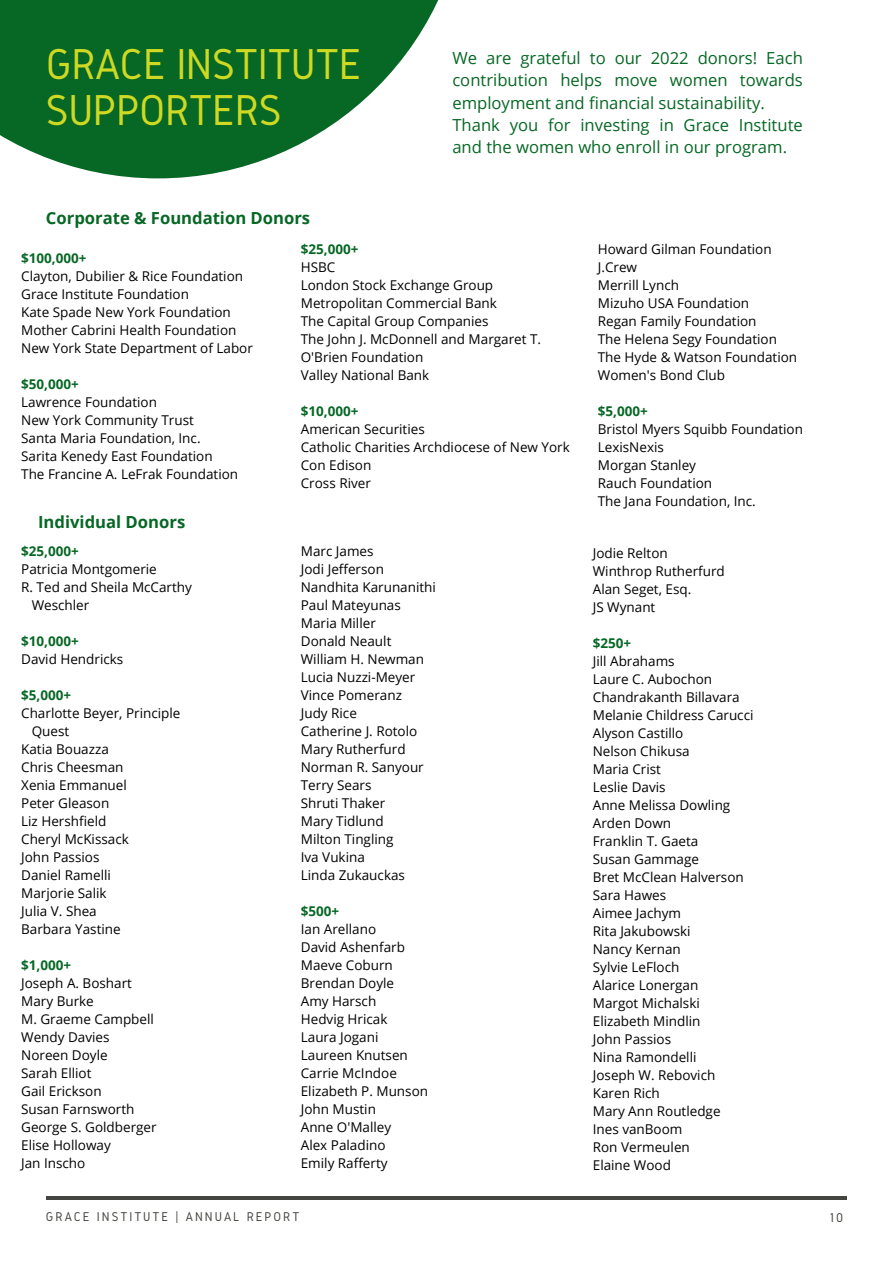
<style>
.page{position:relative;width:893px;height:1264px;background:#fff}
.page>*{position:absolute;margin:0;border:0;box-sizing:border-box;transform-origin:0 0}
.t1{font:45px/46px "Gidole";letter-spacing:-.01em;color:#cdd922}
.t2{font:16.65px/22.5px "Open Sans";color:#076725;text-align:justify}
.t3{font:700 16.65px "Open Sans";color:#076725}
.t4{font:13.5px/18px "Open Sans";color:#000}
.t5{font:700 13.5px "Open Sans";color:#076725}
.t6{font:13.2px "Gidole";letter-spacing:.15em;color:#444440}
</style>
<div class="page">
<hr style="left:46px;top:1196px;width:800px;height:3px;background:#444440">
<svg style="left:0;top:0;width:439px;height:178px;fill:#076725"></svg>
<p class="t1" style="left:46px;top:40px;width:317px">GRACE INSTITUTE<br>SUPPORTERS</p>
<p class="t2" style="left:452px;top:46px;width:352px">We are grateful to our 2022 donors! Each contribution helps move women towards employment and financial sustainability.</p>
<p class="t2" style="left:452px;top:113px;width:352px">Thank you for investing in Grace Institute and the women who enroll in our program.</p>
<p class="t3" style="left:46px;top:206px;width:266px">Corporate &amp; Foundation Donors</p>
<p class="t5" style="left:21px;top:248px;width:67px">$100,000+</p>
<p class="t4" style="left:21px;top:266px;width:223px">Clayton, Dubilier &amp; Rice Foundation</p>
<p class="t4" style="left:21px;top:284px;width:169px">Grace Institute Foundation</p>
<p class="t4" style="left:21px;top:302px;width:211px">Kate Spade New York Foundation</p>
<p class="t4" style="left:21px;top:320px;width:217px">Mother Cabrini Health Foundation</p>
<p class="t4" style="left:21px;top:338px;width:233px">New York State Department of Labor</p>
<p class="t5" style="left:21px;top:374px;width:59px">$50,000+</p>
<p class="t4" style="left:21px;top:392px;width:137px">Lawrence Foundation</p>
<p class="t4" style="left:21px;top:410px;width:174px">New York Community Trust</p>
<p class="t4" style="left:21px;top:428px;width:181px">Santa Maria Foundation, Inc.</p>
<p class="t4" style="left:21px;top:446px;width:193px">Sarita Kenedy East Foundation</p>
<p class="t4" style="left:21px;top:464px;width:218px">The Francine A. LeFrak Foundation</p>
<p class="t3" style="left:38px;top:510px;width:149px">Individual Donors</p>
<p class="t5" style="left:21px;top:541px;width:59px">$25,000+</p>
<p class="t4" style="left:21px;top:559px;width:137px">Patricia Montgomerie</p>
<p class="t4" style="left:21px;top:577px;width:172px">R. Ted and Sheila McCarthy</p>
<p class="t4" style="left:32px;top:595px;width:59px">Weschler</p>
<p class="t5" style="left:21px;top:631px;width:59px">$10,000+</p>
<p class="t4" style="left:21px;top:649px;width:104px">David Hendricks</p>
<p class="t5" style="left:21px;top:685px;width:52px">$5,000+</p>
<p class="t4" style="left:21px;top:703px;width:161px">Charlotte Beyer, Principle</p>
<p class="t4" style="left:32px;top:721px;width:39px">Quest</p>
<p class="t4" style="left:21px;top:739px;width:89px">Katia Bouazza</p>
<p class="t4" style="left:21px;top:757px;width:104px">Chris Cheesman</p>
<p class="t4" style="left:21px;top:775px;width:107px">Xenia Emmanuel</p>
<p class="t4" style="left:21px;top:793px;width:90px">Peter Gleason</p>
<p class="t4" style="left:21px;top:811px;width:87px">Liz Hershfield</p>
<p class="t4" style="left:21px;top:829px;width:109px">Cheryl McKissack</p>
<p class="t4" style="left:21px;top:847px;width:80px">John Passios</p>
<p class="t4" style="left:21px;top:865px;width:91px">Daniel Ramelli</p>
<p class="t4" style="left:21px;top:883px;width:87px">Marjorie Salik</p>
<p class="t4" style="left:21px;top:901px;width:77px">Julia V. Shea</p>
<p class="t4" style="left:21px;top:919px;width:101px">Barbara Yastine</p>
<p class="t5" style="left:21px;top:955px;width:52px">$1,000+</p>
<p class="t4" style="left:21px;top:973px;width:112px">Joseph A. Boshart</p>
<p class="t4" style="left:21px;top:991px;width:74px">Mary Burke</p>
<p class="t4" style="left:21px;top:1009px;width:134px">M. Graeme Campbell</p>
<p class="t4" style="left:21px;top:1027px;width:90px">Wendy Davies</p>
<p class="t4" style="left:21px;top:1045px;width:88px">Noreen Doyle</p>
<p class="t4" style="left:21px;top:1063px;width:72px">Sarah Elliot</p>
<p class="t4" style="left:21px;top:1081px;width:82px">Gail Erickson</p>
<p class="t4" style="left:21px;top:1099px;width:115px">Susan Farnsworth</p>
<p class="t4" style="left:21px;top:1117px;width:137px">George S. Goldberger</p>
<p class="t4" style="left:21px;top:1135px;width:91px">Elise Holloway</p>
<p class="t4" style="left:21px;top:1153px;width:66px">Jan Inscho</p>
<p class="t5" style="left:301px;top:239px;width:59px">$25,000+</p>
<p class="t4" style="left:301px;top:257px;width:36px">HSBC</p>
<p class="t4" style="left:301px;top:275px;width:194px">London Stock Exchange Group</p>
<p class="t4" style="left:301px;top:293px;width:197px">Metropolitan Commercial Bank</p>
<p class="t4" style="left:301px;top:311px;width:189px">The Capital Group Companies</p>
<p class="t4" style="left:301px;top:329px;width:242px">The John J. McDonnell and Margaret T.<br>O'Brien Foundation</p>
<p class="t4" style="left:301px;top:365px;width:130px">Valley National Bank</p>
<p class="t5" style="left:301px;top:401px;width:59px">$10,000+</p>
<p class="t4" style="left:301px;top:419px;width:125px">American Securities</p>
<p class="t4" style="left:301px;top:437px;width:270px">Catholic Charities Archdiocese of New York</p>
<p class="t4" style="left:301px;top:455px;width:72px">Con Edison</p>
<p class="t4" style="left:301px;top:473px;width:72px">Cross River</p>
<p class="t4" style="left:301px;top:541px;width:74px">Marc James</p>
<p class="t4" style="left:301px;top:559px;width:85px">Jodi Jefferson</p>
<p class="t4" style="left:301px;top:577px;width:137px">Nandhita Karunanithi</p>
<p class="t4" style="left:301px;top:595px;width:102px">Paul Mateyunas</p>
<p class="t4" style="left:301px;top:613px;width:76px">Maria Miller</p>
<p class="t4" style="left:301px;top:631px;width:92px">Donald Neault</p>
<p class="t4" style="left:301px;top:649px;width:125px">William H. Newman</p>
<p class="t4" style="left:301px;top:667px;width:116px">Lucia Nuzzi-Meyer</p>
<p class="t4" style="left:301px;top:685px;width:103px">Vince Pomeranz</p>
<p class="t4" style="left:301px;top:703px;width:58px">Judy Rice</p>
<p class="t4" style="left:301px;top:721px;width:118px">Catherine J. Rotolo</p>
<p class="t4" style="left:301px;top:739px;width:106px">Mary Rutherfurd</p>
<p class="t4" style="left:301px;top:757px;width:124px">Norman R. Sanyour</p>
<p class="t4" style="left:301px;top:775px;width:72px">Terry Sears</p>
<p class="t4" style="left:301px;top:793px;width:86px">Shruti Thaker</p>
<p class="t4" style="left:301px;top:811px;width:84px">Mary Tidlund</p>
<p class="t4" style="left:301px;top:829px;width:94px">Milton Tingling</p>
<p class="t4" style="left:301px;top:847px;width:66px">Iva Vukina</p>
<p class="t4" style="left:301px;top:865px;width:106px">Linda Zukauckas</p>
<p class="t5" style="left:301px;top:901px;width:40px">$500+</p>
<p class="t4" style="left:301px;top:919px;width:77px">Ian Arellano</p>
<p class="t4" style="left:301px;top:937px;width:106px">David Ashenfarb</p>
<p class="t4" style="left:301px;top:955px;width:93px">Maeve Coburn</p>
<p class="t4" style="left:301px;top:973px;width:95px">Brendan Doyle</p>
<p class="t4" style="left:301px;top:991px;width:77px">Amy Harsch</p>
<p class="t4" style="left:301px;top:1009px;width:88px">Hedvig Hricak</p>
<p class="t4" style="left:301px;top:1027px;width:79px">Laura Jogani</p>
<p class="t4" style="left:301px;top:1045px;width:109px">Laureen Knutsen</p>
<p class="t4" style="left:301px;top:1063px;width:98px">Carrie McIndoe</p>
<p class="t4" style="left:301px;top:1081px;width:129px">Elizabeth P. Munson</p>
<p class="t4" style="left:301px;top:1099px;width:77px">John Mustin</p>
<p class="t4" style="left:301px;top:1117px;width:92px">Anne O'Malley</p>
<p class="t4" style="left:301px;top:1135px;width:86px">Alex Paladino</p>
<p class="t4" style="left:301px;top:1153px;width:88px">Emily Rafferty</p>
<p class="t4" style="left:597px;top:239px;width:175px">Howard Gilman Foundation</p>
<p class="t4" style="left:597px;top:257px;width:41px">J.Crew</p>
<p class="t4" style="left:597px;top:275px;width:83px">Merrill Lynch</p>
<p class="t4" style="left:597px;top:293px;width:153px">Mizuho USA Foundation</p>
<p class="t4" style="left:597px;top:311px;width:160px">Regan Family Foundation</p>
<p class="t4" style="left:597px;top:329px;width:181px">The Helena Segy Foundation</p>
<p class="t4" style="left:597px;top:347px;width:201px">The Hyde &amp; Watson Foundation</p>
<p class="t4" style="left:597px;top:365px;width:129px">Women's Bond Club</p>
<p class="t5" style="left:597px;top:401px;width:52px">$5,000+</p>
<p class="t4" style="left:597px;top:419px;width:207px">Bristol Myers Squibb Foundation</p>
<p class="t4" style="left:597px;top:437px;width:68px">LexisNexis</p>
<p class="t4" style="left:597px;top:455px;width:100px">Morgan Stanley</p>
<p class="t4" style="left:597px;top:473px;width:116px">Rauch Foundation</p>
<p class="t4" style="left:597px;top:491px;width:159px">The Jana Foundation, Inc.</p>
<p class="t4" style="left:592px;top:544px;width:76px">Jodie Relton</p>
<p class="t4" style="left:592px;top:562px;width:133px">Winthrop Rutherfurd</p>
<p class="t4" style="left:592px;top:580px;width:100px">Alan Seget, Esq.</p>
<p class="t4" style="left:592px;top:598px;width:64px">JS Wynant</p>
<p class="t5" style="left:592px;top:633px;width:40px">$250+</p>
<p class="t4" style="left:592px;top:652px;width:83px">Jill Abrahams</p>
<p class="t4" style="left:592px;top:670px;width:121px">Laure C. Aubochon</p>
<p class="t4" style="left:592px;top:688px;width:148px">Chandrakanth Billavara</p>
<p class="t4" style="left:592px;top:706px;width:162px">Melanie Childress Carucci</p>
<p class="t4" style="left:592px;top:724px;width:92px">Alyson Castillo</p>
<p class="t4" style="left:592px;top:742px;width:98px">Nelson Chikusa</p>
<p class="t4" style="left:592px;top:760px;width:70px">Maria Crist</p>
<p class="t4" style="left:592px;top:777px;width:74px">Leslie Davis</p>
<p class="t4" style="left:592px;top:795px;width:139px">Anne Melissa Dowling</p>
<p class="t4" style="left:592px;top:813px;width:80px">Arden Down</p>
<p class="t4" style="left:592px;top:831px;width:107px">Franklin T. Gaeta</p>
<p class="t4" style="left:592px;top:849px;width:108px">Susan Gammage</p>
<p class="t4" style="left:592px;top:867px;width:152px">Bret McClean Halverson</p>
<p class="t4" style="left:592px;top:885px;width:75px">Sara Hawes</p>
<p class="t4" style="left:592px;top:903px;width:90px">Aimee Jachym</p>
<p class="t4" style="left:592px;top:921px;width:99px">Rita Jakubowski</p>
<p class="t4" style="left:592px;top:939px;width:90px">Nancy Kernan</p>
<p class="t4" style="left:592px;top:957px;width:88px">Sylvie LeFloch</p>
<p class="t4" style="left:592px;top:975px;width:107px">Alarice Lonergan</p>
<p class="t4" style="left:592px;top:993px;width:109px">Margot Michalski</p>
<p class="t4" style="left:592px;top:1011px;width:109px">Elizabeth Mindlin</p>
<p class="t4" style="left:592px;top:1029px;width:80px">John Passios</p>
<p class="t4" style="left:592px;top:1047px;width:105px">Nina Ramondelli</p>
<p class="t4" style="left:592px;top:1065px;width:124px">Joseph W. Rebovich</p>
<p class="t4" style="left:592px;top:1083px;width:69px">Karen Rich</p>
<p class="t4" style="left:592px;top:1101px;width:129px">Mary Ann Routledge</p>
<p class="t4" style="left:592px;top:1119px;width:91px">Ines vanBoom</p>
<p class="t4" style="left:592px;top:1137px;width:98px">Ron Vermeulen</p>
<p class="t4" style="left:592px;top:1155px;width:80px">Elaine Wood</p>
<p class="t6" style="left:46px;top:1209px;width:255px">GRACE INSTITUTE | ANNUAL REPORT</p>
<p class="t6" style="left:829px;top:1210px;width:15px">10</p>
</div>
